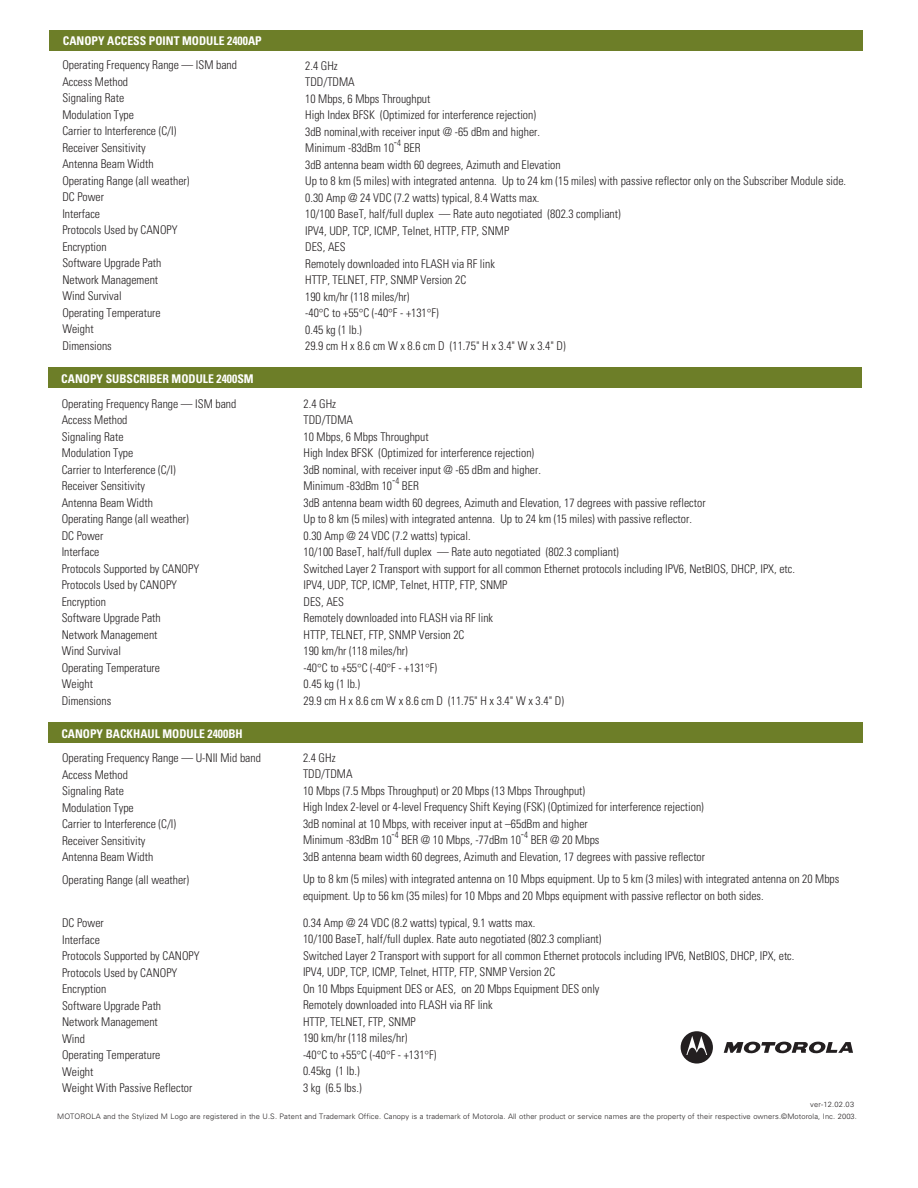
<style>
.page{position:relative;width:918px;height:1188px;background:#fff}
.page>*{position:absolute;margin:0;border:0;box-sizing:border-box;transform-origin:0 0}
.t1{font:300 condensed 12px/16.5px "Univers";color:#231f20}
.t2{font:700 condensed 12px "Univers";color:#fff}
.t3{font:300 7.5px "Univers";letter-spacing:.015em;color:#231f20}
.s1{font-size:9px}
</style>
<div class="page">
<div style="left:681px;top:1031px;width:32px;height:33px;background:#231f20;border-radius:50%"></div>
<svg style="left:686px;top:1036px;width:21px;height:19px"></svg>
<svg style="left:724px;top:1042px;width:129px;height:12px"></svg>
<div style="left:50px;top:30px;width:813px;height:20px;background:#6d7e28"></div>
<div style="left:48px;top:368px;width:814px;height:20px;background:#6d7e28"></div>
<div style="left:48px;top:722px;width:815px;height:20px;background:#6d7e28"></div>
<p class="t2" style="left:63px;top:37px;width:200px">CANOPY ACCESS POINT MODULE 2400AP</p>
<p class="t1" style="left:62px;top:58px;width:176px">Operating Frequency Range — ISM band<br>Access Method<br>Signaling Rate<br>Modulation Type<br>Carrier to Interference (C/I)<br>Receiver Sensitivity<br>Antenna Beam Width<br>Operating Range (all weather)<br>DC Power<br>Interface<br>Protocols Used by CANOPY<br>Encryption<br>Software Upgrade Path<br>Network Management<br>Wind Survival<br>Operating Temperature<br>Weight<br>Dimensions</p>
<p class="t1" style="left:305px;top:59px;width:236px">2.4 GHz<br>TDD/TDMA<br>10 Mbps, 6 Mbps Throughput<br>High Index BFSK (Optimized for interference rejection)<br>3dB nominal,with receiver input @ -65 dBm and higher.<br>Minimum -83dBm 10</p>
<p class="t1" style="left:394px;top:135px;width:9px">-<span class="s1">4</span></p>
<p class="t1" style="left:305px;top:141px;width:542px;text-indent:98px">BER<br>3dB antenna beam width 60 degrees, Azimuth and Elevation<br>Up to 8 km (5 miles) with integrated antenna. Up to 24 km (15 miles) with passive reflector only on the Subscriber Module side.<br>0.30 Amp @ 24 VDC (7.2 watts) typical, 8.4 Watts max.<br>10/100 BaseT, half/full duplex — Rate auto negotiated (802.3 compliant)<br>IPV4, UDP, TCP, ICMP, Telnet, HTTP, FTP, SNMP<br>DES, AES<br>Remotely downloaded into FLASH via RF link<br>HTTP, TELNET, FTP, SNMP Version 2C<br>190 km/hr (118 miles/hr)<br>-40 C to +55 C (-40 F - +131 F)<br>0.45 kg (1 lb.)<br>29.9 cm H x 8.6 cm W x 8.6 cm D (11.75" H x 3.4" W x 3.4" D)</p>
<p class="t2" style="left:61px;top:374px;width:194px">CANOPY SUBSCRIBER MODULE 2400SM</p>
<p class="t1" style="left:62px;top:396px;width:176px">Operating Frequency Range — ISM band<br>Access Method<br>Signaling Rate<br>Modulation Type<br>Carrier to Interference (C/I)<br>Receiver Sensitivity<br>Antenna Beam Width<br>Operating Range (all weather)<br>DC Power<br>Interface<br>Protocols Supported by CANOPY<br>Protocols Used by CANOPY<br>Encryption<br>Software Upgrade Path<br>Network Management<br>Wind Survival<br>Operating Temperature<br>Weight<br>Dimensions</p>
<p class="t2" style="left:61px;top:729px;width:183px">CANOPY BACKHAUL MODULE 2400BH</p>
<p class="t1" style="left:62px;top:751px;width:200px">Operating Frequency Range — U-NII Mid band<br>Access Method<br>Signaling Rate<br>Modulation Type<br>Carrier to Interference (C/I)<br>Receiver Sensitivity<br>Antenna Beam Width</p>
<p class="t1" style="left:62px;top:872px;width:129px">Operating Range (all weather)</p>
<p class="t1" style="left:62px;top:916px;width:139px">DC Power<br>Interface<br>Protocols Supported by CANOPY<br>Protocols Used by CANOPY<br>Encryption<br>Software Upgrade Path<br>Network Management<br>Wind<br>Operating Temperature<br>Weight<br>Weight With Passive Reflector</p>
<p class="t1" style="left:304px;top:397px;width:239px">2.4 GHz<br>TDD/TDMA<br>10 Mbps, 6 Mbps Throughput<br>High Index BFSK (Optimized for interference rejection)<br>3dB nominal, with receiver input @ -65 dBm and higher.<br>Minimum -83dBm 10</p>
<p class="t1" style="left:392px;top:473px;width:9px">-<span class="s1">4</span></p>
<p class="t1" style="left:304px;top:479px;width:493px;text-indent:98px">BER<br>3dB antenna beam width 60 degrees, Azimuth and Elevation, 17 degrees with passive reflector<br>Up to 8 km (5 miles) with integrated antenna. Up to 24 km (15 miles) with passive reflector.<br>0.30 Amp @ 24 VDC (7.2 watts) typical.<br>10/100 BaseT, half/full duplex — Rate auto negotiated (802.3 compliant)<br>Switched Layer 2 Transport with support for all common Ethernet protocols including IPV6, NetBIOS, DHCP, IPX, etc.<br>IPV4, UDP, TCP, ICMP, Telnet, HTTP, FTP, SNMP<br>DES, AES<br>Remotely downloaded into FLASH via RF link<br>HTTP, TELNET, FTP, SNMP Version 2C<br>190 km/hr (118 miles/hr)<br>-40 C to +55 C (-40 F - +131 F)<br>0.45 kg (1 lb.)<br>29.9 cm H x 8.6 cm W x 8.6 cm D (11.75" H x 3.4" W x 3.4" D)</p>
<p class="t1" style="left:303px;top:750px;width:402px">2.4 GHz<br>TDD/TDMA<br>10 Mbps (7.5 Mbps Throughput) or 20 Mbps (13 Mbps Throughput)<br>High Index 2-level or 4-level Frequency Shift Keying (FSK) (Optimized for interference rejection)<br>3dB nominal at 10 Mbps, with receiver input at –65dBm and higher<br>Minimum -83dBm 10</p>
<p class="t1" style="left:521px;top:827px;width:9px">-<span class="s1">4</span></p>
<p class="t1" style="left:303px;top:833px;width:404px;text-indent:228px">BER @ 20 Mbps<br>3dB antenna beam width 60 degrees, Azimuth and Elevation, 17 degrees with passive reflector</p>
<p class="t1" style="left:303px;top:872px;width:538px">Up to 8 km (5 miles) with integrated antenna on 10 Mbps equipment. Up to 5 km (3 miles) with integrated antenna on 20 Mbps equipment. Up to 56 km (35 miles) for 10 Mbps and 20 Mbps equipment with passive reflector on both sides.</p>
<p class="t1" style="left:303px;top:915px;width:493px">0.34 Amp @ 24 VDC (8.2 watts) typical, 9.1 watts max.<br>10/100 BaseT, half/full duplex. Rate auto negotiated (802.3 compliant)<br>Switched Layer 2 Transport with support for all common Ethernet protocols including IPV6, NetBIOS, DHCP, IPX, etc.<br>IPV4, UDP, TCP, ICMP, Telnet, HTTP, FTP, SNMP Version 2C<br>On 10 Mbps Equipment DES or AES, on 20 Mbps Equipment DES only<br>Remotely downloaded into FLASH via RF link<br>HTTP, TELNET, FTP, SNMP<br>190 km/hr (118 miles/hr)<br>-40 C to +55 C (-40 F - +131 F)<br>0.45kg (1 lb.)<br>3 kg (6.5 lbs.)</p>
<p class="t1" style="left:392px;top:827px;width:9px">-<span class="s1">4</span></p>
<p class="t1" style="left:401px;top:833px;width:121px">BER @ 10 Mbps, -77dBm 10</p>
<p class="t3" style="left:810px;top:1101px;width:46px">ver-12.02.03</p>
<p class="t3" style="left:57px;top:1114px;width:801px">MOTOROLA and the Stylized M Logo are registered in the U.S. Patent and Trademark Office. Canopy is a trademark of Motorola. All other product or service names are the property of their respective owners.©Motorola, Inc. 2003.</p>
</div>
